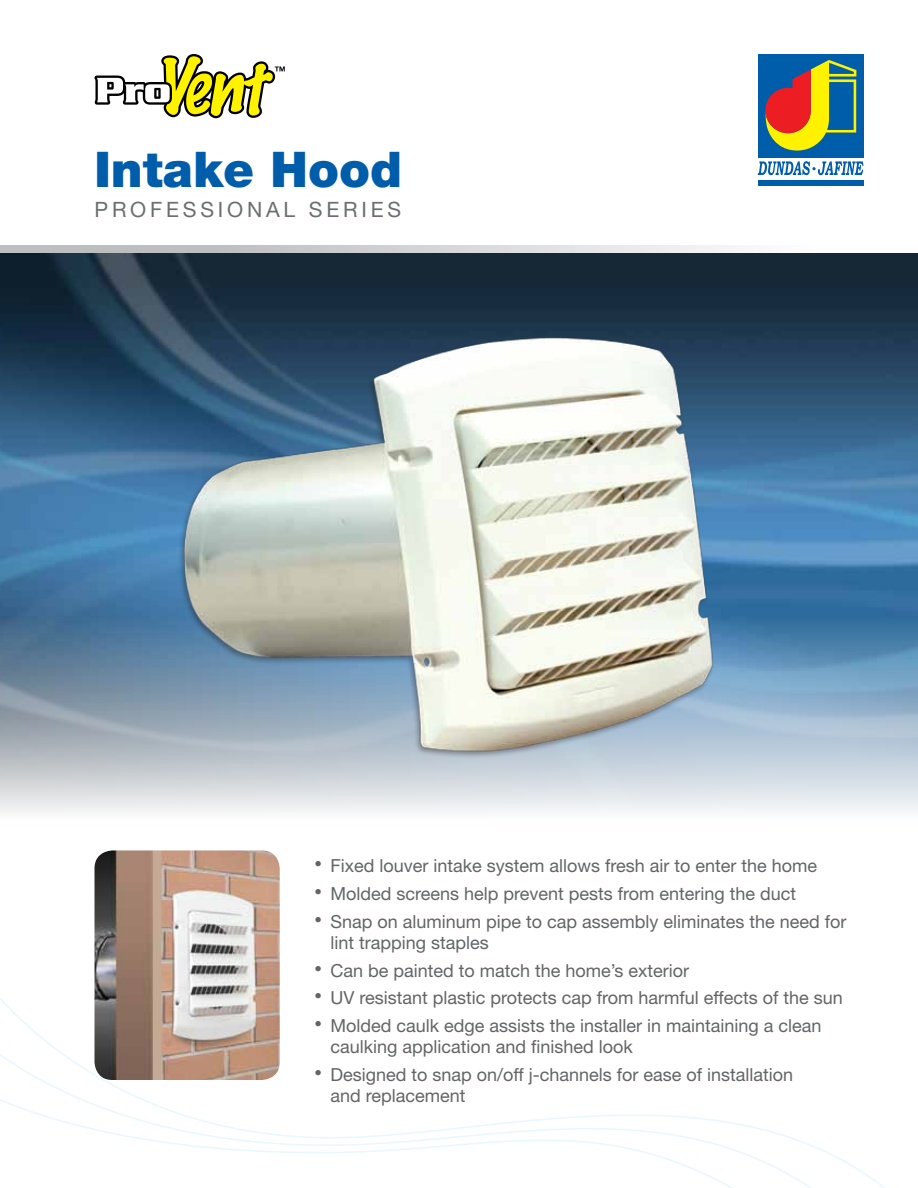
<style>
.page{position:relative;width:918px;height:1188px;background:#fff}
.page>*{position:absolute;margin:0;border:0;box-sizing:border-box;transform-origin:0 0}
.t1{font:900 49.2px "Helvetica Neue";color:#005daa}
.t2{font:21.15px "Helvetica Neue";letter-spacing:.18em;color:#6d6e71}
.t3{font:18px/21px "Helvetica Neue";color:#636466}
</style>
<div class="page">
<svg style="left:0;top:1085px;width:777px;height:103px"></svg>
<svg style="left:0;top:245px;width:918px;height:9px"></svg>
<img style="left:0;top:254px;width:918px;height:558px">
<img style="left:160px;top:310px;width:584px;height:472px">
<svg style="left:94px;top:54px;width:191px;height:64px"></svg>
<div style="left:758px;top:180px;width:106px;height:6px;background:#005daa"></div>
<div style="left:758px;top:54px;width:106px;height:103px;background:#005daa"></div>
<svg style="left:758px;top:161px;width:106px;height:14px"></svg>
<svg style="left:765px;top:60px;width:91px;height:91px"></svg>
<img style="left:94px;top:850px;width:186px;height:230px">
<h1 class="t1" style="left:94px;top:140px;width:309px">Intake Hood</h1>
<p class="t2" style="left:94px;top:197px;width:308px">PROFESSIONAL SERIES</p>
<p class="t3" style="left:315px;top:855px;width:504px"><sup>•</sup> Fixed louver intake system allows fresh air to enter the home</p>
<p class="t3" style="left:315px;top:883px;width:483px"><sup>•</sup> Molded screens help prevent pests from entering the duct</p>
<p class="t3" style="left:330px;top:911px;width:518px;text-indent:-16px"><sup>•</sup> Snap on aluminum pipe to cap assembly eliminates the need for lint trapping staples</p>
<p class="t3" style="left:315px;top:959px;width:376px"><sup>•</sup> Can be painted to match the home’s exterior</p>
<p class="t3" style="left:315px;top:987px;width:530px"><sup>•</sup> UV resistant plastic protects cap from harmful effects of the sun</p>
<p class="t3" style="left:330px;top:1015px;width:493px;text-indent:-16px"><sup>•</sup> Molded caulk edge assists the installer in maintaining a clean caulking application and finished look</p>
<p class="t3" style="left:330px;top:1064px;width:464px;text-indent:-16px"><sup>•</sup> Designed to snap on/off j-channels for ease of installation and replacement</p>
</div>
